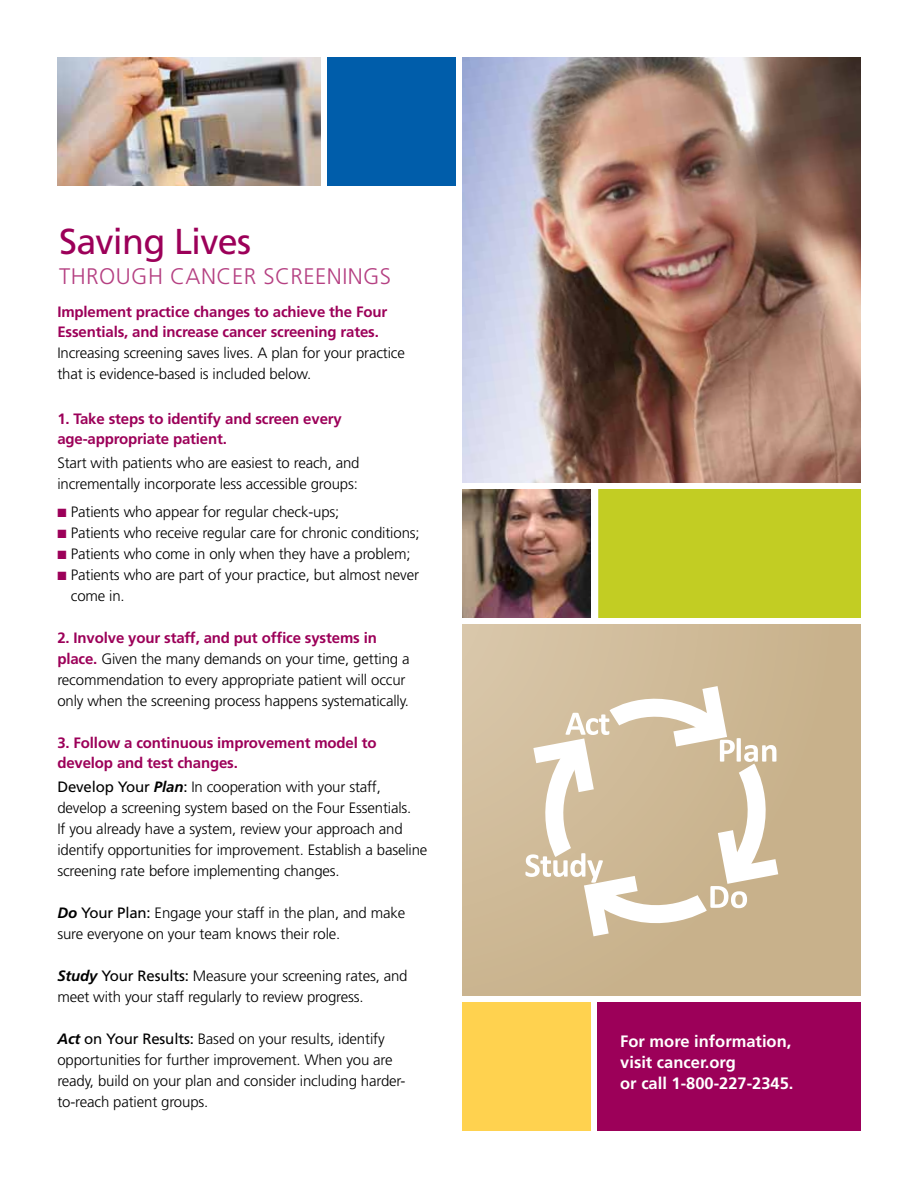
<style>
.page{position:relative;width:918px;height:1188px;background:#fff}
.page>*{position:absolute;margin:0;border:0;box-sizing:border-box;transform-origin:0 0}
.t1{font:36px "Frutiger";letter-spacing:-.02em;color:#9c0059}
.t2{font:300 22.5px "Frutiger";letter-spacing:.105em;color:#b54082}
.t3{font:700 16.5px/21px "Frutiger";color:#fff}
.t4{font:300 15px/21px "Frutiger";letter-spacing:-.01em;color:#000}
.t5{font:700 15px/19.5px "Frutiger";letter-spacing:-.01em;color:#9c0059}
.s1{color:#9c0059}
.s2{font-weight:700;color:#9c0059}
.s3{font-weight:400}
.s4{font-weight:700;font-style:italic}
</style>
<div class="page">
<div style="left:460px;top:622px;width:402px;height:376px;background:linear-gradient(to right,#d2be9e,#c7af89)"></div>
<svg style="left:525px;top:686px;width:253px;height:250px"></svg>
<div style="left:459px;top:621px;width:405px;height:378px;border:3px solid #fff"></div>
<img style="left:463px;top:58px;width:397px;height:424px">
<div style="left:459px;top:54px;width:405px;height:432px;border:3px solid #fff"></div>
<img style="left:58px;top:58px;width:262px;height:127px">
<div style="left:54px;top:54px;width:270px;height:135px;border:3px solid #fff"></div>
<div style="left:459px;top:999px;width:135px;height:135px;background:#ffd24f;border:3px solid #fff"></div>
<div style="left:594px;top:999px;width:270px;height:135px;background:#9c0059;border:3px solid #fff"></div>
<div style="left:324px;top:54px;width:135px;height:135px;background:#005daa;border:3px solid #fff"></div>
<img style="left:463px;top:490px;width:127px;height:127px">
<div style="left:459px;top:486px;width:135px;height:135px;border:3px solid #fff"></div>
<div style="left:595px;top:486px;width:269px;height:135px;background:#c2cd23;border:3px solid #fff"></div>
<h1 class="t1" style="left:59px;top:220px;width:194px">Saving Lives</h1>
<h2 class="t2" style="left:59px;top:264px;width:318px">throug h Cancer Sc reenings</h2>
<p class="t5" style="left:57px;top:302px;width:331px">Implement practice changes to achieve the Four<br>Essentials, and increase cancer screening rates.</p>
<p class="t4" style="left:57px;top:342px;width:349px">Increasing screening saves lives. A plan for your practice that is evidence-based is included below.</p>
<p class="t5" style="left:57px;top:409px;width:286px">1. Take steps to identify and screen every age-appropriate patient.</p>
<p class="t4" style="left:57px;top:453px;width:304px">Start with patients who are easiest to reach, and incrementally incorporate less accessible groups:</p>
<p class="t4" style="left:57px;top:501px;width:284px"><span class="s1">■</span> Patients who appear for regular check-ups;</p>
<p class="t4" style="left:57px;top:522px;width:364px"><span class="s1">■</span> Patients who receive regular care for chronic conditions;</p>
<p class="t4" style="left:57px;top:543px;width:355px"><span class="s1">■</span> Patients who come in only when they have a problem;</p>
<p class="t4" style="left:71px;top:564px;width:350px;text-indent:-14px"><span class="s1">■</span> Patients who are part of your practice, but almost never come in.</p>
<p class="t4" style="left:57px;top:627px;width:354px"><span class="s2">2. Involve your staff, and put office systems in place.</span> Given the many demands on your time, getting a recommendation to every appropriate patient will occur only when the screening process happens systematically.</p>
<p class="t5" style="left:57px;top:733px;width:321px">3. Follow a continuous improvement model to develop and test changes.</p>
<p class="t4" style="left:57px;top:776px;width:372px"><span class="s3">Develop Your</span> <span class="s4">Plan</span><span class="s3">:</span> In cooperation with your staff, develop a screening system based on the Four Essentials.<br>If you already have a system, review your approach and identify opportunities for improvement. Establish a baseline screening rate before implementing changes.</p>
<p class="t4" style="left:57px;top:902px;width:350px"><span class="s4">Do</span> <span class="s3">Your Plan:</span> Engage your staff in the plan, and make sure everyone on your team knows their role.</p>
<p class="t4" style="left:57px;top:965px;width:352px"><span class="s4">Study</span> <span class="s3">Your Results:</span> Measure your screening rates, and meet with your staff regularly to review progress.</p>
<p class="t4" style="left:57px;top:1028px;width:350px"><span class="s4">Act</span> <span class="s3">on Your Results:</span> Based on your results, identify opportunities for further improvement. When you are ready, build on your plan and consider including harder&shy;to-reach patient groups.</p>
<p class="t3" style="left:620px;top:1031px;width:175px">For more information, visit cancer.org<br>or call 1-800-227-2345.</p>
</div>
